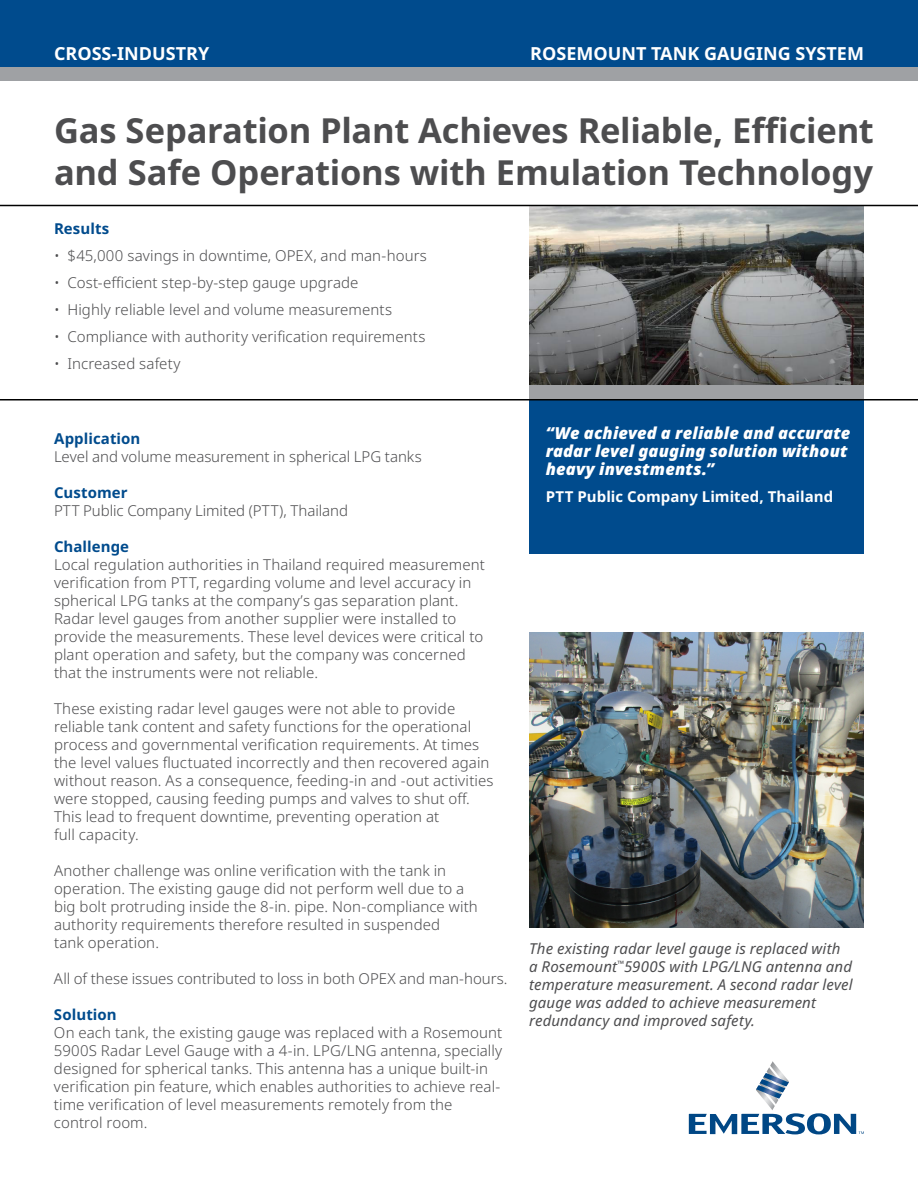
<style>
.page{position:relative;width:918px;height:1188px;background:#fff}
.page>*{position:absolute;margin:0;border:0;box-sizing:border-box;transform-origin:0 0}
.t1{font:700 34.5px/41.4px "Noto Sans";letter-spacing:-.01em;color:#4d4d4f}
.t2{font:700 18px "Noto Sans";color:#fff}
.t3{font:italic 900 16.5px/18px "Noto Sans";letter-spacing:.01em;color:#fff}
.t4{font:300 15px/18px "Noto Sans";letter-spacing:.005em;color:#4d4d4f}
.t5{font:italic 15px/18px "Noto Sans";letter-spacing:.005em;color:#4d4d4f}
.t6{font:700 15px "Noto Sans";letter-spacing:.005em;color:#004b8d}
.t7{font:700 15px "Noto Sans";color:#fff}
</style>
<div class="page">
<div style="left:529px;top:400px;width:335px;height:154px;background:#004b8d"></div>
<img style="left:529px;top:206px;width:335px;height:179px">
<div style="left:529px;top:385px;width:335px;height:14px;background:#9fa1a4"></div>
<div style="left:0;top:0;width:918px;height:68px;background:#004b8d"></div>
<div style="left:0;top:68px;width:918px;height:13px;background:#9fa1a4"></div>
<hr style="left:0;top:205px;width:918px;height:1px;background:#000">
<hr style="left:0;top:399px;width:918px;height:1px;background:#000">
<svg style="left:689px;top:1061px;width:175px;height:73px"></svg>
<img style="left:529px;top:632px;width:335px;height:296px">
<p class="t2" style="left:54px;top:43px;width:157px">CROSS-INDUSTRY</p>
<p class="t2" style="left:530px;top:43px;width:335px">ROSEMOUNT TANK GAUGING SYSTEM</p>
<h1 class="t1" style="left:54px;top:111px;width:821px">Gas Separation Plant Achieves Reliable, Efficient and Safe Operations with Emulation Technology</h1>
<p class="t6" style="left:54px;top:220px;width:57px">Results</p>
<p class="t4" style="left:54px;top:247px;width:375px">• $45,000 savings in downtime, OPEX, and man-hours</p>
<p class="t4" style="left:54px;top:274px;width:306px">• Cost-efficient step-by-step gauge upgrade</p>
<p class="t4" style="left:54px;top:301px;width:340px">• Highly reliable level and volume measurements</p>
<p class="t4" style="left:54px;top:328px;width:373px">• Compliance with authority verification requirements</p>
<p class="t4" style="left:54px;top:355px;width:128px">• Increased safety</p>
<p class="t6" style="left:54px;top:430px;width:88px">Application</p>
<p class="t4" style="left:54px;top:447px;width:369px">Level and volume measurement in spherical LPG tanks</p>
<p class="t6" style="left:54px;top:484px;width:75px">Customer</p>
<p class="t4" style="left:54px;top:501px;width:296px">PTT Public Company Limited (PTT), Thailand</p>
<p class="t6" style="left:54px;top:538px;width:77px">Challenge</p>
<p class="t4" style="left:54px;top:555px;width:432px">Local regulation authorities in Thailand required measurement verification from PTT, regarding volume and level accuracy in spherical LPG tanks at the company’s gas separation plant.<br>Radar level gauges from another supplier were installed to provide the measurements. These level devices were critical to plant operation and safety, but the company was concerned that the instruments were not reliable.</p>
<p class="t4" style="left:54px;top:699px;width:441px">These existing radar level gauges were not able to provide reliable tank content and safety functions for the operational process and governmental verification requirements. At times the level values fluctuated incorrectly and then recovered again without reason. As a consequence, feeding-in and -out activities were stopped, causing feeding pumps and valves to shut off.<br>This lead to frequent downtime, preventing operation at<br>full capacity.</p>
<p class="t4" style="left:54px;top:861px;width:425px">Another challenge was online verification with the tank in operation. The existing gauge did not perform well due to a big bolt protruding inside the 8-in. pipe. Non-compliance with authority requirements therefore resulted in suspended<br>tank operation.</p>
<p class="t4" style="left:54px;top:969px;width:455px">All of these issues contributed to loss in both OPEX and man-hours.</p>
<p class="t6" style="left:54px;top:1006px;width:64px">Solution</p>
<p class="t4" style="left:54px;top:1023px;width:450px">On each tank, the existing gauge was replaced with a Rosemount 5900S Radar Level Gauge with a 4-in. LPG/LNG antenna, specially designed for spherical tanks. This antenna has a unique built-in verification pin feature, which enables authorities to achieve real&shy;time verification of level measurements remotely from the control room.</p>
<p class="t3" style="left:546px;top:424px;width:306px">“We achieved a reliable and accurate radar level gauging solution without heavy investments.”</p>
<p class="t7" style="left:546px;top:488px;width:289px">PTT Public Company Limited, Thailand</p>
<p class="t5" style="left:529px;top:940px;width:325px">The existing radar level gauge is replaced with a Rosemount<sup>™</sup>5900S with LPG/LNG antenna and temperature measurement. A second radar level gauge was added to achieve measurement redundancy and improved safety.</p>
</div>
